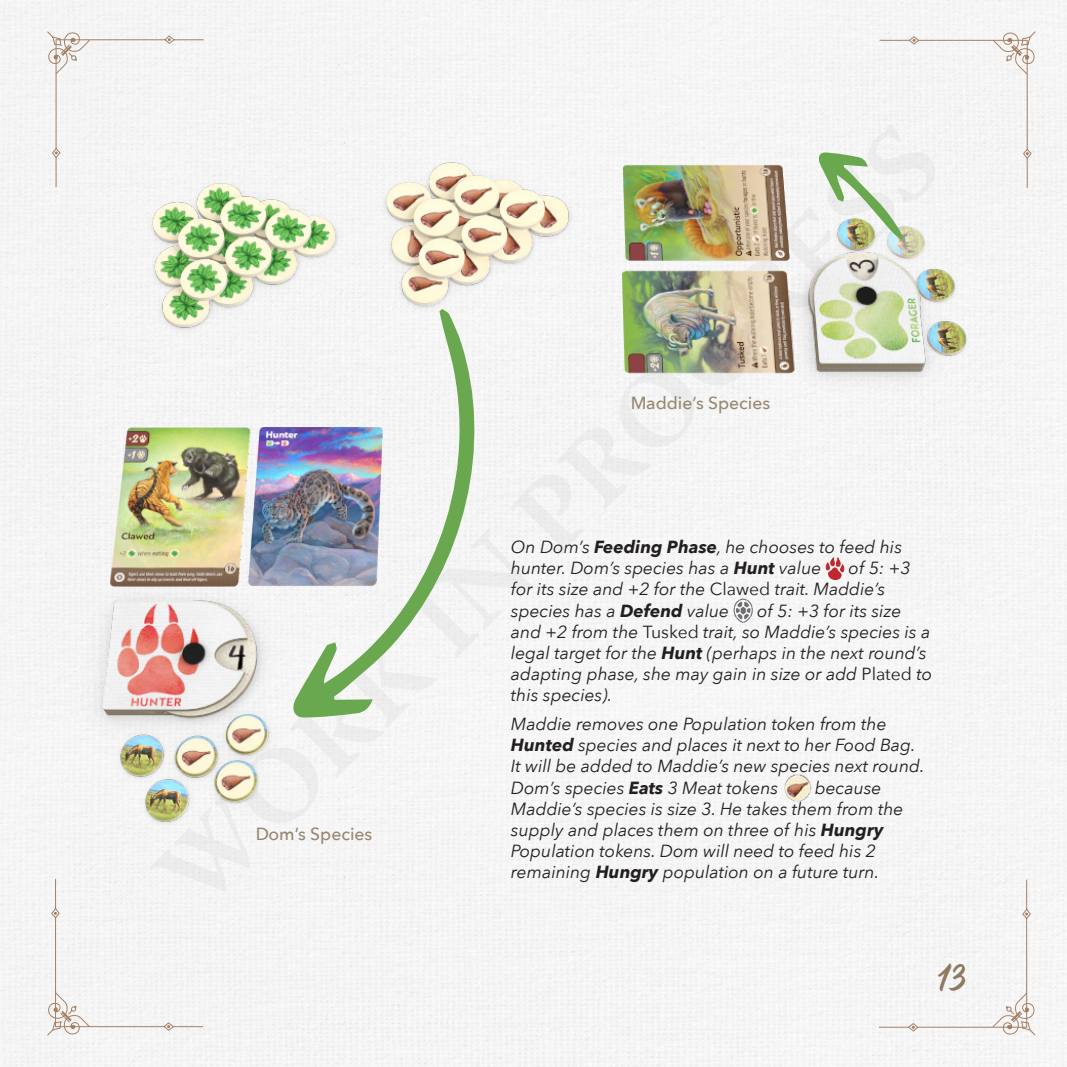
<style>
.page{position:relative;width:1067px;height:1067px;background:#fff}
.page>*{position:absolute;margin:0;border:0;box-sizing:border-box;transform-origin:0 0}
.t1{font:36.75px "Modish";color:#8e7a61}
.Example_Text{font:italic 17.5px/21px "Avenir Next";color:#231f20}
.t2{font:500 17.5px "Avenir Next";color:#8e7a61}
.s1{font-weight:700}
.s2{font-style:normal}
</style>
<div class="page">
<div style="left:47px;top:878px;width:156px;height:157px;background:#f5f5f5"></div>
<div style="left:878px;top:879px;width:157px;height:156px;background:#f5f5f5"></div>
<div style="left:47px;top:31px;width:157px;height:156px;background:#f4f4f4"></div>
<img style="left:66px;top:140px;width:911px;height:691px">
<svg style="left:825px;top:555px;width:20px;height:25px"></svg>
<svg style="left:733px;top:598px;width:20px;height:25px"></svg>
<div style="left:784px;top:774px;width:27px;height:27px;background:#231f20;opacity:.5"></div>
<img style="left:785px;top:775px;width:24px;height:25px">
<img style="left:290px;top:309px;width:203px;height:408px">
<svg style="left:817px;top:31px;width:218px;height:223px"></svg>
<p class="t2" style="left:255px;top:818px;width:119px">Dom’s Species</p>
<p class="t2" style="left:630px;top:388px;width:141px">Maddie’s Species</p>
<p class="Example_Text" style="left:511px;top:535px;width:393px">On Dom’s <span class="s1">Feeding Phase</span>, he chooses to feed his hunter. Dom’s species has a <span class="s1">Hunt</span> value</p>
<p class="Example_Text" style="left:511px;top:556px;width:401px;line-height:21.5px;text-indent:338px">of 5: +3 for its size and +2 for the <span class="s2">Clawed</span> trait. Maddie’s species has a <span class="s1">Defend</span> value</p>
<p class="Example_Text" style="left:511px;top:600px;width:423px;text-indent:246px">of 5: +3 for its size and +2 from the <span class="s2">Tusked</span> trait, so Maddie’s species is a legal target for the <span class="s1">Hunt</span> (perhaps in the next round’s adapting phase, she may gain in size or add <span class="s2">Plated</span> to this species).</p>
<p class="Example_Text" style="left:511px;top:712px;width:415px">Maddie removes one Population token from the <span class="s1">Hunted</span> species and places it next to her Food Bag.<br>It will be added to Maddie’s new species next round.<br>Dom’s species <span class="s1">Eats</span> 3 Meat tokens</p>
<p class="Example_Text" style="left:511px;top:776px;width:394px;text-indent:304px">because Maddie’s species is size 3. He takes them from the supply and places them on three of his <span class="s1">Hungry </span>Population tokens. Dom will need to feed his 2 remaining <span class="s1">Hungry</span> population on a future turn.</p>
<h1 class="t1" style="left:937px;top:955px;width:29px">13</h1>
</div>
